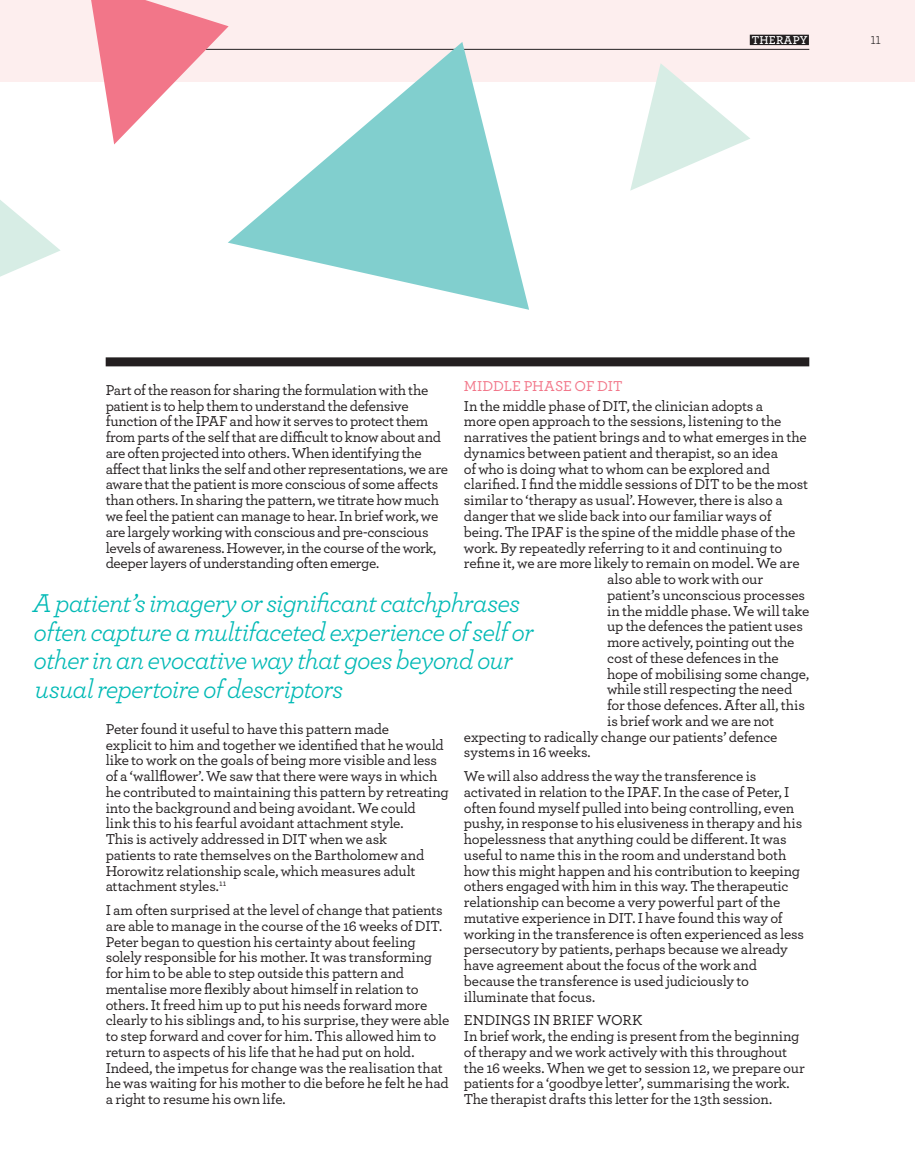
<style>
.page{position:relative;width:915px;height:1170px;background:#fff}
.page>*{position:absolute;margin:0;border:0;box-sizing:border-box;transform-origin:0 0}
._10pt_Body_copy{font:italic 27px/28.5px "Archer";letter-spacing:-.035em;color:#01b9b5}
._10pt_Body_copy-2{font:500 15px/15.8px "Archer";letter-spacing:-.015em;color:#231f20}
.Body_subhead{font:500 15px "Archer";color:#231f20}
.Body_subhead-2{font:500 15px "Archer";color:#f27689}
.Header_bar_sub_title{font:600 12px "Archer";letter-spacing:.015em;color:#fff}
.t1{font:12px "Archer";color:#231f20}
</style>
<div class="page">
<div style="left:0;top:0;width:914px;height:82px;background:#fdeeee"></div>
<div style="left:106px;top:357px;width:703px;height:9px;background:#231f20"></div>
<div style="left:749px;top:35px;width:59px;height:10px;background:#231f20"></div>
<hr style="left:106px;top:49px;width:703px;height:1px;background:#231f20">
<svg style="left:0;top:200px;width:61px;height:77px"></svg>
<svg style="left:91px;top:0;width:137px;height:144px"></svg>
<svg style="left:228px;top:42px;width:301px;height:268px"></svg>
<svg style="left:630px;top:64px;width:120px;height:127px"></svg>
<p class="Header_bar_sub_title" style="left:751px;top:31px;width:57px">THERAPY</p>
<p class="t1" style="left:870px;top:31px;width:12px">11</p>
<p class="Body_subhead-2" style="left:463px;top:375px;width:160px">MIDDLE PHASE OF DIT</p>
<p class="_10pt_Body_copy-2" style="left:463px;top:397px;width:301px">In the middle phase of DIT, the clinician adopts a</p>
<p class="_10pt_Body_copy-2" style="left:463px;top:413px;width:319px">more open approach to the sessions, listening to the</p>
<p class="_10pt_Body_copy-2" style="left:463px;top:428px;width:344px">narratives the patient brings and to what emerges in the</p>
<p class="_10pt_Body_copy-2" style="left:463px;top:444px;width:315px">dynamics between patient and therapist, so an idea</p>
<p class="_10pt_Body_copy-2" style="left:463px;top:460px;width:307px">of who is doing what to whom can be explored and</p>
<p class="_10pt_Body_copy-2" style="left:463px;top:476px;width:346px">clarified. I find the middle sessions of DIT to be the most</p>
<p class="_10pt_Body_copy-2" style="left:463px;top:491px;width:320px">similar to ‘therapy as usual’. However, there is also a</p>
<p class="_10pt_Body_copy-2" style="left:463px;top:507px;width:309px">danger that we slide back into our familiar ways of</p>
<p class="_10pt_Body_copy-2" style="left:463px;top:523px;width:333px">being. The IPAF is the spine of the middle phase of the</p>
<p class="_10pt_Body_copy-2" style="left:463px;top:539px;width:320px">work. By repeatedly referring to it and continuing to</p>
<p class="_10pt_Body_copy-2" style="left:463px;top:554px;width:337px">refine it, we are more likely to remain on model. We are</p>
<p class="_10pt_Body_copy-2" style="left:607px;top:570px;width:157px">also able to work with our</p>
<p class="_10pt_Body_copy-2" style="left:607px;top:586px;width:199px">patient’s unconscious processes</p>
<p class="_10pt_Body_copy-2" style="left:607px;top:602px;width:203px">in the middle phase. We will take</p>
<p class="_10pt_Body_copy-2" style="left:607px;top:617px;width:197px">up the defences the patient uses</p>
<p class="_10pt_Body_copy-2" style="left:607px;top:633px;width:189px">more actively, pointing out the</p>
<p class="_10pt_Body_copy-2" style="left:607px;top:649px;width:173px">cost of these defences in the</p>
<p class="_10pt_Body_copy-2" style="left:607px;top:665px;width:203px">hope of mobilising some change,</p>
<p class="_10pt_Body_copy-2" style="left:607px;top:680px;width:186px">while still respecting the need</p>
<p class="_10pt_Body_copy-2" style="left:607px;top:696px;width:199px">for those defences. After all, this</p>
<p class="_10pt_Body_copy-2" style="left:607px;top:712px;width:168px">is brief work and we are not</p>
<p class="_10pt_Body_copy-2" style="left:463px;top:728px;width:315px">expecting to radically change our patients’ defence</p>
<p class="_10pt_Body_copy-2" style="left:463px;top:743px;width:128px">systems in 16 weeks.</p>
<p class="_10pt_Body_copy-2" style="left:463px;top:767px;width:341px">We will also address the way the transference is activated in relation to the IPAF. In the case of Peter, I often found myself pulled into being controlling, even pushy, in response to his elusiveness in therapy and his hopelessness that anything could be different. It was useful to name this in the room and understand both how this might happen and his contribution to keeping others engaged with him in this way. The therapeutic relationship can become a very powerful part of the mutative experience in DIT. I have found this way of working in the transference is often experienced as less persecutory by patients, perhaps because we already have agreement about the focus of the work and because the transference is used judiciously to illuminate that focus.</p>
<p class="Body_subhead" style="left:463px;top:1009px;width:180px">ENDINGS IN BRIEF WORK</p>
<p class="_10pt_Body_copy-2" style="left:463px;top:1027px;width:342px">In brief work, the ending is present from the beginning of therapy and we work actively with this throughout the 16 weeks. When we get to session 12, we prepare our patients for a ‘goodbye letter’, summarising the work.<br>The therapist drafts this letter for the 13th session.</p>
<p class="_10pt_Body_copy-2" style="left:106px;top:381px;width:343px">Part of the reason for sharing the formulation with the patient is to help them to understand the defensive function of the IPAF and how it serves to protect them from parts of the self that are difficult to know about and are often projected into others. When identifying the affect that links the self and other representations, we are aware that the patient is more conscious of some affects than others. In sharing the pattern, we titrate how much we feel the patient can manage to hear. In brief work, we are largely working with conscious and pre-conscious levels of awareness. However, in the course of the work, deeper layers of understanding often emerge.</p>
<p class="_10pt_Body_copy" style="left:33px;top:587px;width:502px">A patient’s imagery or significant catchphrases often capture a multifaceted experience of self or other in an evocative way that goes beyond our usual repertoire of descriptors</p>
<p class="_10pt_Body_copy-2" style="left:106px;top:720px;width:345px">Peter found it useful to have this pattern made<br>explicit to him and together we identified that he would like to work on the goals of being more visible and less of a ‘wallflower’. We saw that there were ways in which he contributed to maintaining this pattern by retreating into the background and being avoidant. We could<br>link this to his fearful avoidant attachment style.<br>This is actively addressed in DIT when we ask<br>patients to rate themselves on the Bartholomew and Horowitz relationship scale, which measures adult attachment styles.<sup>11</sup></p>
<p class="_10pt_Body_copy-2" style="left:106px;top:901px;width:345px">I am often surprised at the level of change that patients are able to manage in the course of the 16 weeks of DIT.<br>Peter began to question his certainty about feeling solely responsible for his mother. It was transforming for him to be able to step outside this pattern and mentalise more flexibly about himself in relation to others. It freed him up to put his needs forward more clearly to his siblings and, to his surprise, they were able to step forward and cover for him. This allowed him to return to aspects of his life that he had put on hold.<br>Indeed, the impetus for change was the realisation that he was waiting for his mother to die before he felt he had a right to resume his own life.</p>
</div>
